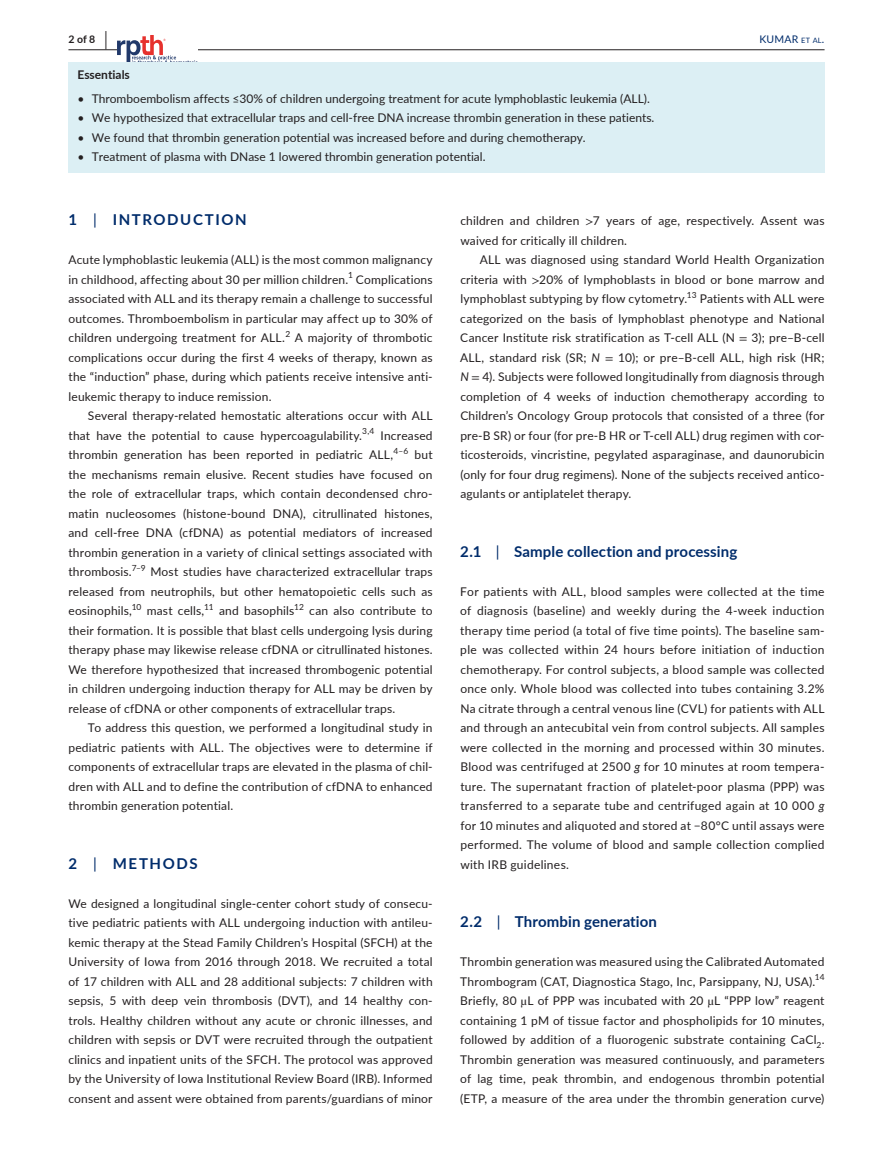
<style>
.page{position:relative;width:893px;height:1174px;background:#fff}
.page>*{position:absolute;margin:0;border:0;box-sizing:border-box;transform-origin:0 0}
.t1{font:700 15px "Lato";letter-spacing:.01em;color:#002c6b}
.t2{font:700 15px "Lato";letter-spacing:.105em;color:#002c6b}
.t3{font:700 15px "Lato";letter-spacing:.11em;color:#002c6b}
.t4{font:12px/19.5px "Lato";letter-spacing:.01em;color:#231f20;text-align:justify}
.t5{font:700 12px "Lato";color:#231f20}
.t6{font:10.5px "Lato";letter-spacing:.02em;color:#002c6b}
.t7{font:700 10.5px "Lato";color:#231f20}
.t8{font:8.4px "Lato";letter-spacing:-.015em;color:#231f20}
.s1{font-size:19.5px}
.s2{font-size:7.35px}
.s3{font-weight:400}
.s4{font-family:"STIX"}
.s5{font-style:italic}
</style>
<div class="page">
<hr style="left:68px;top:49px;width:756px;height:1px;background:#231f20">
<svg style="left:117px;top:35px;width:81px;height:27px"></svg>
<div style="left:68px;top:62px;width:756px;height:28px;background:#dceff4"></div>
<div style="left:68px;top:83px;width:756px;height:31px;background:#dceff4"></div>
<div style="left:68px;top:103px;width:756px;height:31px;background:#dceff4"></div>
<div style="left:68px;top:122px;width:756px;height:31px;background:#dceff4"></div>
<div style="left:68px;top:142px;width:756px;height:30px;background:#dceff4"></div>
<p class="t7" style="left:68px;top:31px;width:40px">2 of 8 <span class="s1">|</span></p>
<p class="t6" style="left:759px;top:31px;width:67px">KUMAR <span class="s2">et al</span>.</p>
<p class="t5" style="left:77px;top:65px;width:54px">Essentials</p>
<p class="t4" style="left:77px;top:88px;width:574px">• Thromboembolism affects ≤30% of children undergoing treatment for acute lymphoblastic leukemia (ALL).</p>
<p class="t4" style="left:77px;top:108px;width:578px">• We hypothesized that extracellular traps and cell-free DNA increase thrombin generation in these patients.</p>
<p class="t4" style="left:77px;top:127px;width:510px">• We found that thrombin generation potential was increased before and during chemotherapy.</p>
<p class="t4" style="left:77px;top:147px;width:410px">• Treatment of plasma with DNase 1 lowered thrombin generation potential.</p>
<p class="t2" style="left:68px;top:209px;width:180px">1 <span class="s3">|</span> INTRODUCTION</p>
<p class="t4" style="left:68px;top:249px;width:366px">Acute lymphoblastic leukemia (ALL) is the most common malignancy in childhood, affecting about 30 per million children.<sup>1</sup> Complications associated with ALL and its therapy remain a challenge to successful outcomes. Thromboembolism in particular may affect up to 30% of children undergoing treatment for ALL.<sup>2</sup> A majority of thrombotic complications occur during the first 4 weeks of therapy, known as the “induction” phase, during which patients receive intensive anti&shy;leukemic therapy to induce remission.</p>
<p class="t4" style="left:68px;top:405px;width:366px;text-indent:20px">Several therapy-related hemostatic alterations occur with ALL that have the potential to cause hypercoagulability.<sup>3,4</sup></p>
<p class="t4" style="left:68px;top:425px;width:366px;text-indent:312px">Increased thrombin generation has been reported in pediatric ALL,</p>
<p class="t8" style="left:393px;top:445px;width:16px">4–6</p>
<p class="t4" style="left:68px;top:444px;width:366px;text-indent:346px">but the mechanisms remain elusive. Recent studies have focused on the role of extracellular traps, which contain decondensed chro&shy;matin nucleosomes (histone-bound DNA), citrullinated histones, and cell-free DNA (cfDNA) as potential mediators of increased thrombin generation in a variety of clinical settings associated with thrombosis.</p>
<p class="t8" style="left:132px;top:562px;width:15px">7–9</p>
<p class="t4" style="left:68px;top:561px;width:366px;text-indent:82px">Most studies have characterized extracellular traps released from neutrophils, but other hematopoietic cells such as eosinophils,</p>
<p class="t8" style="left:132px;top:601px;width:11px">10</p>
<p class="t4" style="left:147px;top:600px;width:59px">mast cells,</p>
<p class="t8" style="left:204px;top:601px;width:11px">11</p>
<p class="t4" style="left:219px;top:600px;width:77px">and basophils</p>
<p class="t8" style="left:294px;top:601px;width:11px">12</p>
<p class="t4" style="left:68px;top:600px;width:366px;text-indent:241px">can also contribute to their formation. It is possible that blast cells undergoing lysis during therapy phase may likewise release cfDNA or citrullinated histones.<br>We therefore hypothesized that increased thrombogenic potential in children undergoing induction therapy for ALL may be driven by release of cfDNA or other components of extracellular traps.</p>
<p class="t4" style="left:68px;top:717px;width:366px;text-indent:20px">To address this question, we performed a longitudinal study in pediatric patients with ALL. The objectives were to determine if components of extracellular traps are elevated in the plasma of chil&shy;dren with ALL and to define the contribution of cfDNA to enhanced thrombin generation potential.</p>
<p class="t3" style="left:68px;top:852px;width:131px">2 <span class="s3">|</span> METHODS</p>
<p class="t4" style="left:68px;top:893px;width:366px">We designed a longitudinal single-center cohort study of consecu&shy;tive pediatric patients with ALL undergoing induction with antileu&shy;kemic therapy at the Stead Family Children’s Hospital (SFCH) at the University of Iowa from 2016 through 2018. We recruited a total of 17 children with ALL and 28 additional subjects: 7 children with sepsis, 5 with deep vein thrombosis (DVT), and 14 healthy con&shy;trols. Healthy children without any acute or chronic illnesses, and children with sepsis or DVT were recruited through the outpatient clinics and inpatient units of the SFCH. The protocol was approved by the University of Iowa Institutional Review Board (IRB). Informed consent and assent were obtained from parents/guardians of minor</p>
<p class="t4" style="left:460px;top:210px;width:366px">children and children <span class="s4">&gt;</span>7 years of age, respectively. Assent was waived for critically ill children.</p>
<p class="t4" style="left:460px;top:249px;width:366px;text-indent:20px">ALL was diagnosed using standard World Health Organization criteria with <span class="s4">&gt;</span>20% of lymphoblasts in blood or bone marrow and lymphoblast subtyping by flow cytometry.<sup>13</sup> Patients with ALL were categorized on the basis of lymphoblast phenotype and National Cancer Institute risk stratification as T-cell ALL (N <span class="s4">=</span> 3); pre–B-cell ALL, standard risk (SR; <span class="s5">N</span> <span class="s4">=</span> 10); or pre–B-cell ALL, high risk (HR; <span class="s5">N</span> <span class="s4">=</span> 4). Subjects were followed longitudinally from diagnosis through completion of 4 weeks of induction chemotherapy according to Children’s Oncology Group protocols that consisted of a three (for pre-B SR) or four (for pre-B HR or T-cell ALL) drug regimen with cor&shy;ticosteroids, vincristine, pegylated asparaginase, and daunorubicin (only for four drug regimens). None of the subjects received antico&shy;agulants or antiplatelet therapy.</p>
<p class="t1" style="left:460px;top:540px;width:278px">2.1 <span class="s3">|</span> Sample collection and processing</p>
<p class="t4" style="left:460px;top:581px;width:366px">For patients with ALL, blood samples were collected at the time of diagnosis (baseline) and weekly during the 4-week induction therapy time period (a total of five time points). The baseline sam&shy;ple was collected within 24 hours before initiation of induction chemotherapy. For control subjects, a blood sample was collected once only. Whole blood was collected into tubes containing 3.2% Na citrate through a central venous line (CVL) for patients with ALL and through an antecubital vein from control subjects. All samples were collected in the morning and processed within 30 minutes.<br>Blood was centrifuged at 2500 <span class="s5">g</span> for 10 minutes at room tempera&shy;ture. The supernatant fraction of platelet-poor plasma (PPP) was transferred to a separate tube and centrifuged again at 10 000 <span class="s5">g </span>for 10 minutes and aliquoted and stored at −80°C until assays were performed. The volume of blood and sample collection complied with IRB guidelines.</p>
<p class="t1" style="left:460px;top:911px;width:198px">2.2 <span class="s3">|</span> Thrombin generation</p>
<p class="t4" style="left:460px;top:951px;width:366px">Thrombin generation was measured using the Calibrated Automated<br>Thrombogram (CAT, Diagnostica Stago, Inc, Parsippany, NJ, USA).</p>
<p class="t8" style="left:815px;top:971px;width:11px">14</p>
<p class="t4" style="left:460px;top:990px;width:366px">Briefly, 80 <span class="s4">µ</span>L of PPP was incubated with 20 <span class="s4">µ</span>L “PPP low” reagent containing 1 pM of tissue factor and phospholipids for 10 minutes, followed by addition of a fluorogenic substrate containing CaCl<sub>2</sub>.<br>Thrombin generation was measured continuously, and parameters of lag time, peak thrombin, and endogenous thrombin potential (ETP, a measure of the area under the thrombin generation curve)</p>
</div>
